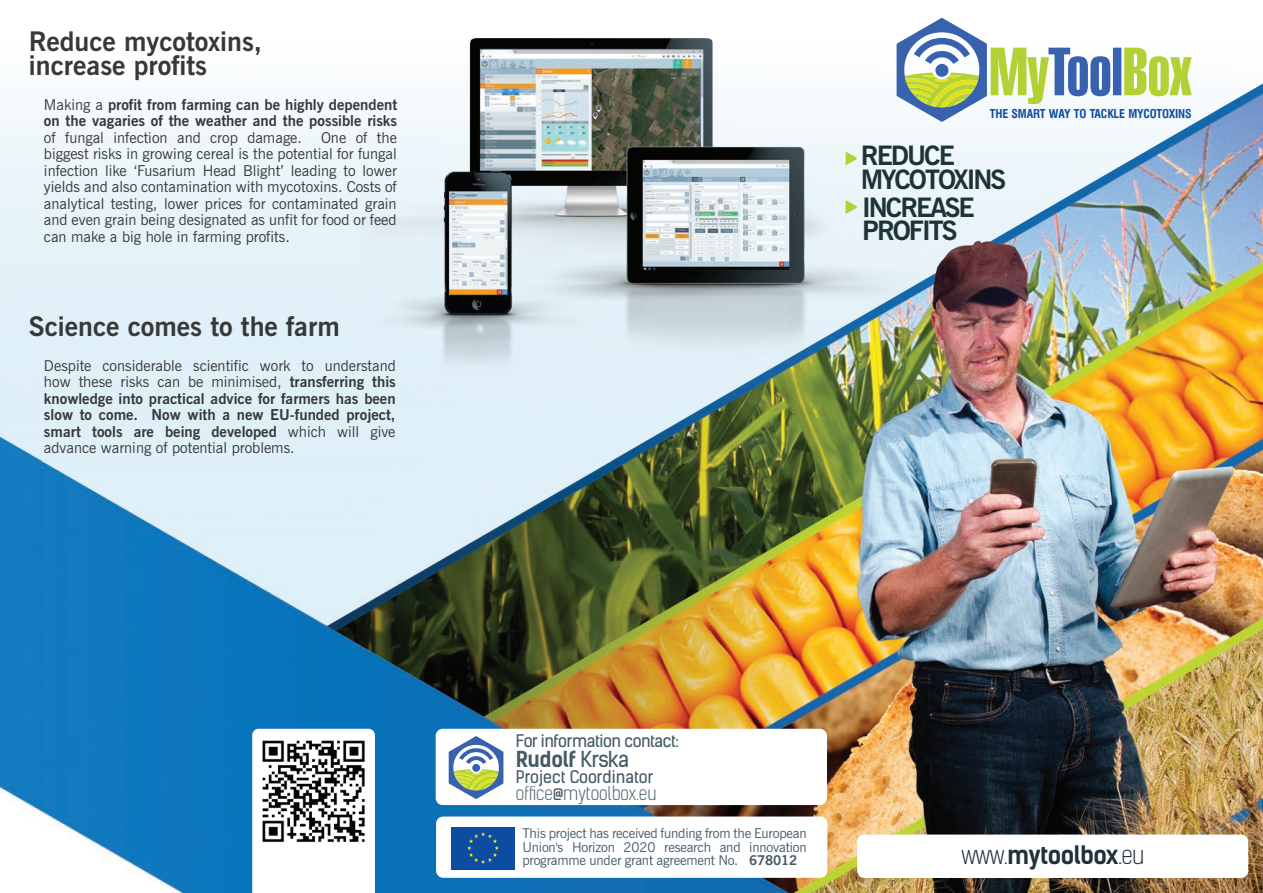
<style>
.page{position:relative;width:1263px;height:893px;background:#fff}
.page>*{position:absolute;margin:0;border:0;box-sizing:border-box;transform-origin:0 0}
.t1{font:700 27px/24px "News Gothic BT";color:#383839}
.t2{font:700 26.7px/23.4px "News Gothic BT";letter-spacing:-.075em;color:#1d3239}
.t3{font:700 24.15px "Kelson Sans";letter-spacing:-.025em;color:#1d3239}
.t4{font:700 21px "Kelson Sans";letter-spacing:-.025em;color:#445b64}
.t5{font:300 18px "Kelson Sans";color:#445b64}
.t6{font:16.5px "Kelson Sans";letter-spacing:-.025em;color:#445b64}
.t7{font:16.5px "Kelson Sans";color:#445b64}
.t8{font:700 15px/16.5px "News Gothic BT";color:#383839}
.t9{font:15px/16.5px "News Gothic BT";color:#383839;text-align:justify}
.t10{font:13.5px/13.5px "News Gothic BT";letter-spacing:-.015em;color:#445b64;text-align:justify}
.t11{font:700 condensed 11.85px "Swiss 721 BT";letter-spacing:-.015em;color:#0d4da1}
.s1{font-weight:400}
.s2{font-weight:400;font-size:15px}
.s3{font-weight:700}
.s4{font-weight:300}
</style>
<div class="page">
<img style="left:0;top:626px;width:1263px;height:267px">
<div style="left:857px;top:834px;width:391px;height:44px;background:#fff;border-radius:7px"></div>
<img style="left:0;top:38px;width:1263px;height:588px">
<div style="left:436px;top:816px;width:391px;height:62px;background:#fff;border-radius:7px"></div>
<div style="left:436px;top:729px;width:391px;height:76px;background:#fff;border-radius:7px"></div>
<svg style="left:449px;top:736px;width:54px;height:63px"></svg>
<div style="left:451px;top:827px;width:64px;height:42px;background:#0d4da1"></div>
<svg style="left:467px;top:832px;width:32px;height:32px"></svg>
<svg style="left:252px;top:729px;width:123px;height:164px"></svg>
<img style="left:257px;top:735px;width:113px;height:113px">
<img style="left:351px;top:39px;width:613px;height:399px">
<svg style="left:896px;top:18px;width:295px;height:104px"></svg>
<h1 class="t1" style="left:29px;top:29px;width:235px">Reduce mycotoxins, increase profits</h1>
<p class="t8" style="left:44px;top:96px;width:355px"><span class="s1">Making a</span> profit from farming can be highly dependent on the vagaries of the weather and the possible risks</p>
<p class="t9" style="left:44px;top:129px;width:260px">of fungal infection and crop damage.</p>
<p class="t9" style="left:44px;top:129px;width:354px;text-indent:277px">One of the biggest risks in growing cereal is the potential for fungal infection like ‘Fusarium Head Blight’ leading to lower yields and also contamination with mycotoxins. Costs of analytical testing, lower prices for contaminated grain and even grain being designated as unfit for food or feed can make a big hole in farming profits.</p>
<h1 class="t1" style="left:29px;top:314px;width:312px">Science comes to the farm</h1>
<p class="t8" style="left:44px;top:357px;width:353px;text-align:justify"><span class="s1">Despite considerable scientific work to understand how these risks can be minimised,</span> transferring this knowledge into practical advice for farmers has been slow to come. Now with a new EU-funded project, smart tools are being developed <span class="s1">which will give advance warning of potential problems.</span></p>
<p class="t11" style="left:990px;top:106px;width:203px">THE SMART WAY TO TACKLE MYCOTOXINS</p>
<h2 class="t2" style="left:861px;top:144px;width:147px">REDUCE<br>MYCOTOXINS</h2>
<h2 class="t2" style="left:862px;top:195px;width:114px">INCREASE<br>PROFITS</h2>
<p class="t6" style="left:516px;top:730px;width:165px">For information contact:</p>
<h3 class="t4" style="left:516px;top:746px;width:115px">Rudolf <span class="s1">Krska</span></h3>
<p class="t7" style="left:516px;top:767px;width:139px">Project Coordinator</p>
<p class="t5" style="left:516px;top:782px;width:142px">office<span class="s2">@</span>mytoolbox.eu</p>
<p class="t10" style="left:522px;top:827px;width:286px">This project has received funding from the European Union's Horizon 2020 research and innovation programme under grant agreement No. <span class="s3">678012</span></p>
<h3 class="t3" style="left:961px;top:840px;width:185px"><span class="s4">www.</span>mytoolbox<span class="s4">.eu</span></h3>
</div>
